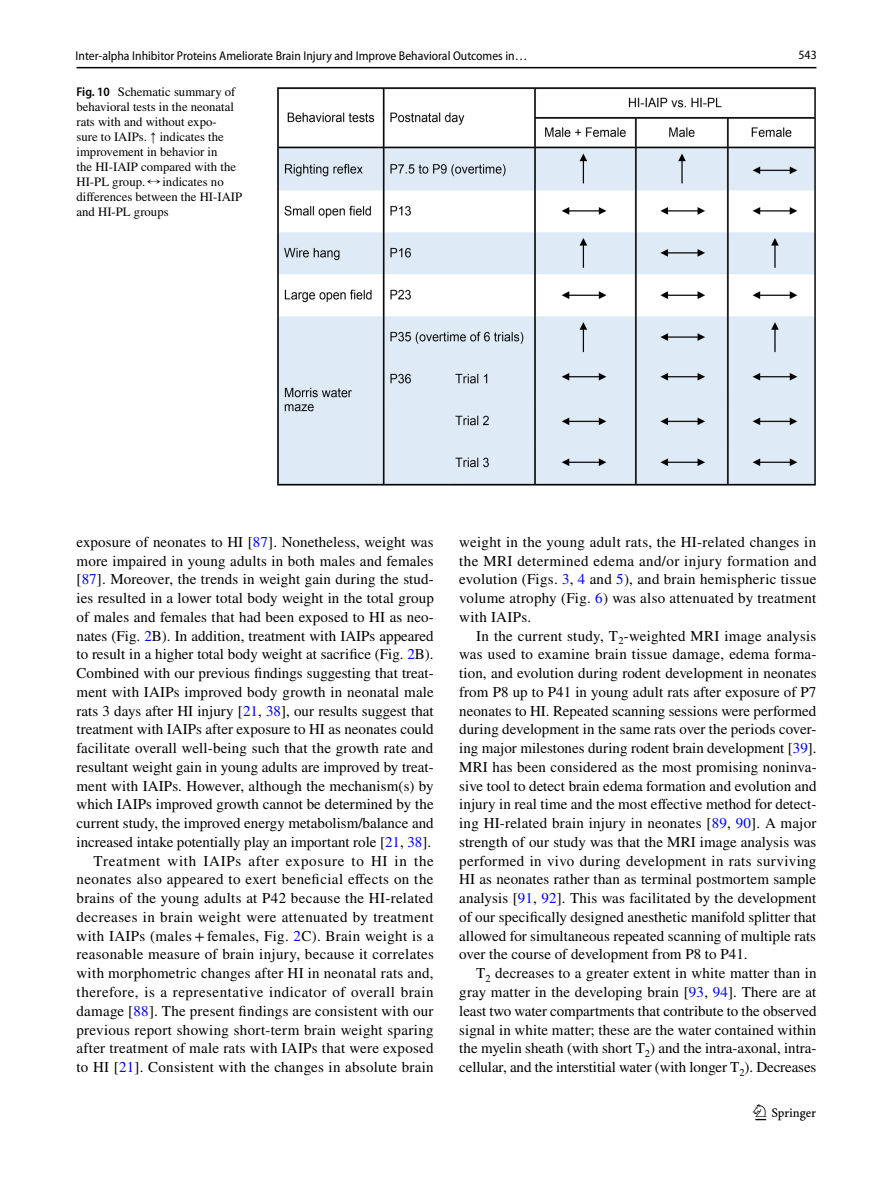
<style>
.page{position:relative;width:893px;height:1187px;background:#fff}
.page>*{position:absolute;margin:0;border:0;box-sizing:border-box;transform-origin:0 0}
.t1{font:22.5px "Springnew Regular 3";color:#000}
.t2{font:15px/18.8px "STIX";letter-spacing:.01em;color:#000;text-align:justify}
.t3{font:12.75px/15px "STIX";color:#000}
.t4{font:12.75px "Myriad Pro Semi Cn 3";color:#000}
.t5{font:semi-condensed 12.75px "Bdfvyg Myriad Pro Unic";color:#000}
.s1{font-family:"Myriad Pro";font-weight:600;font-stretch:semi-condensed}
.s2{font-family:"Times New Roman"}
.s3{font-family:"Code 2000"}
.s4{color:#00f}
</style>
<div class="page">
<hr style="left:77px;top:67px;width:739px;height:1px;background:#000">
<img style="left:277px;top:87px;width:539px;height:399px">
<p class="t4" style="left:76px;top:49px;width:453px">Inter‑alpha Inhibitor Proteins Ameliorate Brain Injury and Improve Behavioral Outcomes in…</p>
<p class="t5" style="left:799px;top:50px;width:20px">543</p>
<p class="t3" style="left:77px;top:85px;width:167px"><span class="s1">Fig. 10</span> Schematic summary of behavioral tests in the neonatal rats with and without expo-<br>sure to IAIPs. <span class="s2">↑</span> indicates the improvement in behavior in<br>the HI-IAIP compared with the<br>HI-PL group.<span class="s3">↔</span>indicates no differences between the HI-IAIP and HI-PL groups</p>
<p class="t2" style="left:77px;top:533px;width:359px;text-align:right">exposure of neonates to HI [<span class="s4">87</span>]. Nonetheless, weight was more impaired in young adults in both males and females [<span class="s4">87</span>]. Moreover, the trends in weight gain during the stud&shy;ies resulted in a lower total body weight in the total group of males and females that had been exposed to HI as neo&shy;nates (Fig. <span class="s4">2</span>B). In addition, treatment with IAIPs appeared to result in a higher total body weight at sacrifice (Fig. <span class="s4">2</span>B).<br>Combined with our previous findings suggesting that treat&shy;ment with IAIPs improved body growth in neonatal male rats 3 days after HI injury [<span class="s4">21</span>, <span class="s4">38</span>], our results suggest that treatment with IAIPs after exposure to HI as neonates could facilitate overall well-being such that the growth rate and resultant weight gain in young adults are improved by treat&shy;ment with IAIPs. However, although the mechanism(s) by which IAIPs improved growth cannot be determined by the current study, the improved energy metabolism/balance and increased intake potentially play an important role [<span class="s4">21</span>, <span class="s4">38</span>].<br>Treatment with IAIPs after exposure to HI in the neonates also appeared to exert beneficial effects on the brains of the young adults at P42 because the HI-related decreases in brain weight were attenuated by treatment with IAIPs (males+females, Fig. <span class="s4">2</span>C). Brain weight is a reasonable measure of brain injury, because it correlates with morphometric changes after HI in neonatal rats and, therefore, is a representative indicator of overall brain damage [<span class="s4">88</span>]. The present findings are consistent with our previous report showing short-term brain weight sparing after treatment of male rats with IAIPs that were exposed to HI [<span class="s4">21</span>]. Consistent with the changes in absolute brain</p>
<p class="t2" style="left:459px;top:533px;width:359px">weight in the young adult rats, the HI-related changes in the MRI determined edema and/or injury formation and evolution (Figs. <span class="s4">3</span>, <span class="s4">4</span> and <span class="s4">5</span>), and brain hemispheric tissue volume atrophy (Fig. <span class="s4">6</span>) was also attenuated by treatment with IAIPs.</p>
<p class="t2" style="left:459px;top:627px;width:359px;text-indent:17px">In the current study, T<sub>2</sub>-weighted MRI image analysis was used to examine brain tissue damage, edema forma&shy;tion, and evolution during rodent development in neonates from P8 up to P41 in young adult rats after exposure of P7 neonates to HI. Repeated scanning sessions were performed during development in the same rats over the periods cover&shy;ing major milestones during rodent brain development [<span class="s4">39</span>].<br>MRI has been considered as the most promising noninva&shy;sive tool to detect brain edema formation and evolution and injury in real time and the most effective method for detect&shy;ing HI-related brain injury in neonates [<span class="s4">89</span>, <span class="s4">90</span>]. A major strength of our study was that the MRI image analysis was performed in vivo during development in rats surviving HI as neonates rather than as terminal postmortem sample analysis [<span class="s4">91</span>, <span class="s4">92</span>]. This was facilitated by the development of our specifically designed anesthetic manifold splitter that allowed for simultaneous repeated scanning of multiple rats over the course of development from P8 to P41.</p>
<p class="t2" style="left:459px;top:964px;width:359px;text-indent:17px">T<sub>2</sub> decreases to a greater extent in white matter than in gray matter in the developing brain [<span class="s4">93</span>, <span class="s4">94</span>]. There are at least two water compartments that contribute to the observed signal in white matter; these are the water contained within the myelin sheath (with short T<sub>2</sub>) and the intra-axonal, intra&shy;cellular, and the interstitial water (with longer T<sub>2</sub>). Decreases</p>
<h1 class="t1" style="left:755px;top:1104px;width:62px">1 3</h1>
</div>
